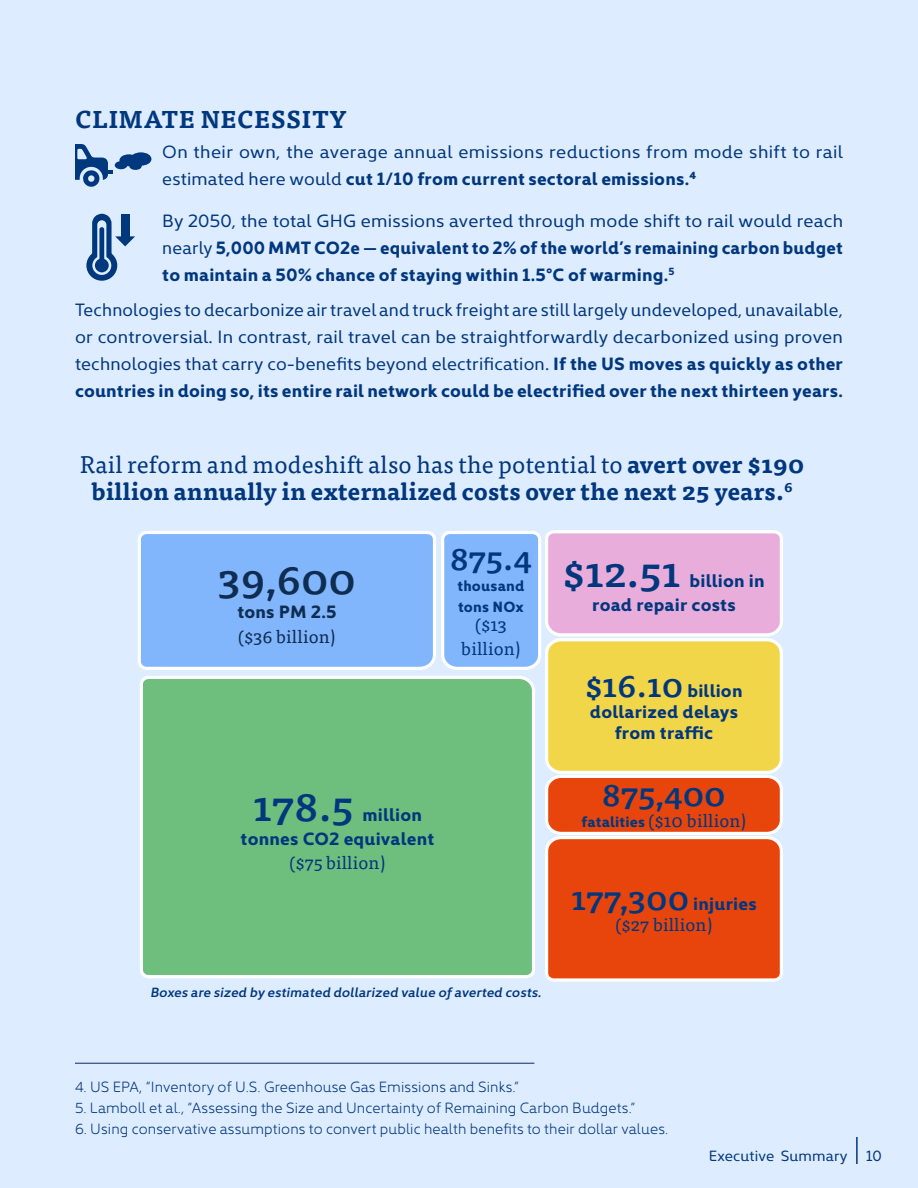
<style>
.page{position:relative;width:918px;height:1188px;background:#deecff}
.page>*{position:absolute;margin:0;border:0;box-sizing:border-box;transform-origin:0 0}
.t1{font:500 42px "Tisa Pro";color:#01377d}
.t2{font:500 42px "Tisa Pro";color:#0f2c52}
.t3{font:500 33px "Tisa Pro";letter-spacing:-.01em;color:#01377d}
.t4{font:700 24px/27px "Tisa Pro";letter-spacing:.01em;color:#01377d;text-align:center}
.t5{font:18px/27px "Kyrial Display Pro";letter-spacing:.015em;color:#01377d;text-align:justify}
.t6{font:700 18px/24px "Kyrial Display Pro";letter-spacing:.01em;color:#01377d}
.t7{font:18px/24px "Tisa Pro";letter-spacing:.01em;color:#01377d;text-align:center}
.t8{font:18px "Tisa Pro";letter-spacing:.01em;color:#0f2c52}
.t9{font:700 18px "Kyrial Display Pro";letter-spacing:.01em;color:#0f2c52}
.t10{font:300 15px "Kyrial Display Pro";letter-spacing:.01em;color:#01377d}
.t11{font:15px "Kyrial Display Pro";letter-spacing:.01em;color:#01377d}
.t12{font:700 15px/21px "Kyrial Display Pro";letter-spacing:.01em;color:#01377d}
.t13{font:italic 600 13.5px "Kyrial Display Pro";letter-spacing:.01em;color:#01377d}
.s1{font-weight:700}
.s2{font-weight:400}
.s3{font-family:"Kyrial Display Pro"}
.s4{font-family:"Tisa Pro";font-weight:500;font-size:33px}
.s5{font-family:"Kyrial Display Pro";font-weight:700;font-size:15px}
</style>
<div class="page">
<div style="left:140px;top:676px;width:395px;height:302px;background:#6ebf7d"></div>
<div style="left:547px;top:640px;width:234px;height:132px;background:#f2d64a;border-radius:14px"></div>
<div style="left:545px;top:638px;width:238px;height:136px;border:3px solid #fff;border-radius:14px"></div>
<svg style="left:138px;top:530px;width:645px;height:142px;background:#b0bde6"></svg>
<svg style="left:545px;top:836px;width:238px;height:146px;background:#e9521e"></svg>
<div style="left:547px;top:776px;width:234px;height:57px;background:#e8450d;border-radius:14px"></div>
<div style="left:545px;top:775px;width:238px;height:60px;border:3px solid #fff;border-radius:14px"></div>
<hr style="left:856px;top:1137px;width:2px;height:27px;background:#01377d">
<hr style="left:75px;top:1063px;width:459px;height:1px;background:#223d79">
<svg style="left:75px;top:144px;width:76px;height:43px"></svg>
<svg style="left:86px;top:214px;width:49px;height:67px"></svg>
<h3 class="t4" style="left:75px;top:104px;width:273px">CLIMATE NECESSITY</h3>
<p class="t5" style="left:162px;top:137px;width:682px">On their own, the average annual emissions reductions from mode shift to rail estimated here would <span class="s1">cut 1/10 from current sectoral emissions.</span><sup>4</sup></p>
<p class="t6" style="left:162px;top:206px;width:683px;line-height:27px;text-align:justify"><span class="s2">By 2050, the total GHG emissions averted through mode shift to rail would reach nearly</span> 5,000 MMT CO2e — equivalent to 2% of the world’s remaining carbon budget to maintain a 50% chance of staying within 1.5°C of warming.<sup>5</sup></p>
<p class="t5" style="left:75px;top:296px;width:770px">Technologies to decarbonize air travel and truck freight are still largely undeveloped, unavailable, or controversial. In contrast, rail travel can be straightforwardly decarbonized using proven technologies that carry co-benefits beyond electrification. <span class="s1">If the US moves as quickly as other countries in doing so, its entire rail network could be electrified over the next thirteen years.</span></p>
<h3 class="t4" style="left:80px;top:449px;width:726px"><span class="s2">Rail reform and modeshift also has the potential to</span> avert over $190 billion annually in externalized costs over the next 25 years.<sup>6</sup></h3>
<h1 class="t2" style="left:218px;top:547px;width:139px">39,600</h1>
<p class="t9" style="left:237px;top:599px;width:101px">tons PM 2.5</p>
<p class="t8" style="left:238px;top:623px;width:99px"><span class="s3">(</span>$36 billion)</p>
<h2 class="t3" style="left:450px;top:533px;width:84px">875.4</h2>
<p class="t12" style="left:457px;top:574px;width:69px">thousand tons NOx</p>
<p class="t7" style="left:461px;top:612px;width:61px"><span class="s3">(</span>$13 billion)</p>
<h1 class="t1" style="left:253px;top:774px;width:102px">178.5</h1>
<p class="t6" style="left:241px;top:801px;width:195px;text-indent:122px">million tonnes CO2 equivalent</p>
<p class="t7" style="left:290px;top:850px;width:97px"><span class="s3">(</span>$75 billion)</p>
<p class="t13" style="left:150px;top:983px;width:393px">Boxes are sized by estimated dollarized value of averted costs.</p>
<h1 class="t1" style="left:563px;top:539px;width:119px">$12.51</h1>
<p class="t6" style="left:592px;top:567px;width:174px;text-indent:97px">billion in road repair costs</p>
<p class="t6" style="left:585px;top:679px;width:159px;line-height:21px;text-align:center"><span class="s4">$16.10</span> billion dollarized delays from traffic</p>
<h2 class="t3" style="left:602px;top:769px;width:125px">875,400</h2>
<p class="t7" style="left:582px;top:808px;width:166px"><span class="s5">fatalities</span> <span class="s3">(</span>$10 billion)</p>
<p class="t6" style="left:571px;top:891px;width:187px"><span class="s4">177,300</span> injuries</p>
<p class="t7" style="left:616px;top:912px;width:98px"><span class="s3">(</span>$27 billion)</p>
<p class="t10" style="left:75px;top:1076px;width:446px">4. US EPA, “Inventory of U.S. Greenhouse Gas Emissions and Sinks.”</p>
<p class="t10" style="left:75px;top:1097px;width:562px">5. Lamboll et al., “Assessing the Size and Uncertainty of Remaining Carbon Budgets.”</p>
<p class="t10" style="left:75px;top:1118px;width:595px">6. Using conservative assumptions to convert public health benefits to their dollar values.</p>
<p class="t11" style="left:709px;top:1146px;width:175px">Executive Summary 10</p>
</div>
